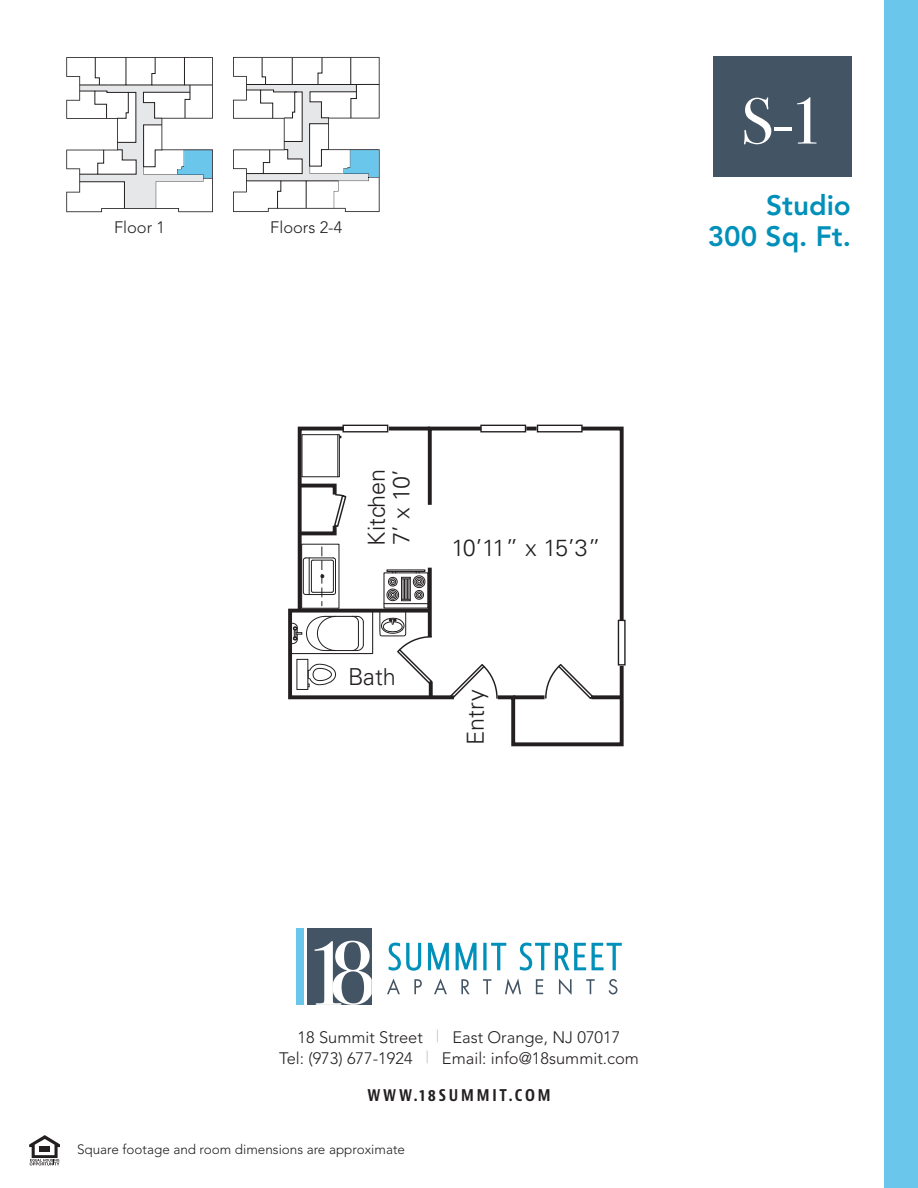
<style>
.page{position:relative;width:918px;height:1188px;background:#fff}
.page>*{position:absolute;margin:0;border:0;box-sizing:border-box;transform-origin:0 0}
.t1{font:65.1px "Bodoni Svty Two ITCTT";color:#fff}
.t2{font:800 27.9px/31.2px "Avenir";color:#0090b9;text-align:right}
.t3{font:300 23.4px/24.5px "Univers";color:#231f20}
.t4{font:300 16.5px/21px "Avenir";color:#231f20;text-align:center}
.t5{font:700 condensed 15.75px "Bernina Sans";letter-spacing:.18em;color:#231f20}
.t6{font:300 13.5px "Avenir";color:#231f20}
.s1{color:#bcbdc0}
</style>
<div class="page">
<div style="left:885px;top:0;width:33px;height:1188px;background:#6bc6eb"></div>
<div style="left:713px;top:57px;width:139px;height:120px;background:#435464"></div>
<svg style="left:29px;top:1135px;width:31px;height:31px"></svg>
<div style="left:307px;top:929px;width:65px;height:76px;background:#435464"></div>
<div style="left:296px;top:929px;width:7px;height:76px;background:#6bc6eb"></div>
<svg style="left:314px;top:941px;width:58px;height:64px"></svg>
<svg style="left:389px;top:943px;width:32px;height:28px"></svg>
<svg style="left:428px;top:943px;width:21px;height:27px"></svg>
<svg style="left:456px;top:943px;width:21px;height:27px"></svg>
<svg style="left:483px;top:943px;width:4px;height:27px"></svg>
<svg style="left:491px;top:943px;width:15px;height:27px"></svg>
<svg style="left:520px;top:943px;width:66px;height:28px"></svg>
<svg style="left:592px;top:943px;width:30px;height:27px"></svg>
<svg style="left:387px;top:979px;width:13px;height:15px"></svg>
<svg style="left:414px;top:979px;width:8px;height:15px"></svg>
<svg style="left:434px;top:979px;width:13px;height:15px"></svg>
<svg style="left:461px;top:979px;width:9px;height:15px"></svg>
<svg style="left:483px;top:979px;width:8px;height:15px"></svg>
<svg style="left:505px;top:978px;width:16px;height:17px"></svg>
<svg style="left:536px;top:979px;width:7px;height:15px"></svg>
<svg style="left:559px;top:979px;width:13px;height:16px"></svg>
<svg style="left:586px;top:979px;width:9px;height:15px"></svg>
<svg style="left:609px;top:979px;width:8px;height:15px"></svg>
<svg style="left:288px;top:425px;width:338px;height:322px"></svg>
<svg style="left:66px;top:57px;width:147px;height:155px"></svg>
<svg style="left:233px;top:57px;width:147px;height:155px"></svg>
<p class="t4" style="left:114px;top:216px;width:53px">Floor 1</p>
<p class="t4" style="left:270px;top:216px;width:74px">Floors 2-4</p>
<h3 class="t3" style="left:364px;top:546px;width:78px;rotate:-90deg">Kitchen<br>7’ x 10’</h3>
<h3 class="t3" style="left:452px;top:535px;width:151px">10’11” x 15’3”</h3>
<h3 class="t3" style="left:348px;top:664px;width:49px">Bath</h3>
<h3 class="t3" style="left:463px;top:745px;width:57px;rotate:-90deg">Entry</h3>
<h1 class="t1" style="left:741px;top:68px;width:84px">S-1</h1>
<h2 class="t2" style="left:708px;top:190px;width:145px">Studio<br>300 Sq. Ft.</h2>
<p class="t4" style="left:279px;top:1027px;width:361px">18 Summit Street <span class="s1">|</span> East Orange, NJ 07017<br>Tel: (973) 677-1924 <span class="s1">|</span> Email: info@18summit.com</p>
<p class="t5" style="left:367px;top:1085px;width:185px">WWW.18SUMMIT.COM</p>
<p class="t6" style="left:77px;top:1142px;width:329px">Square footage and room dimensions are approximate</p>
</div>
